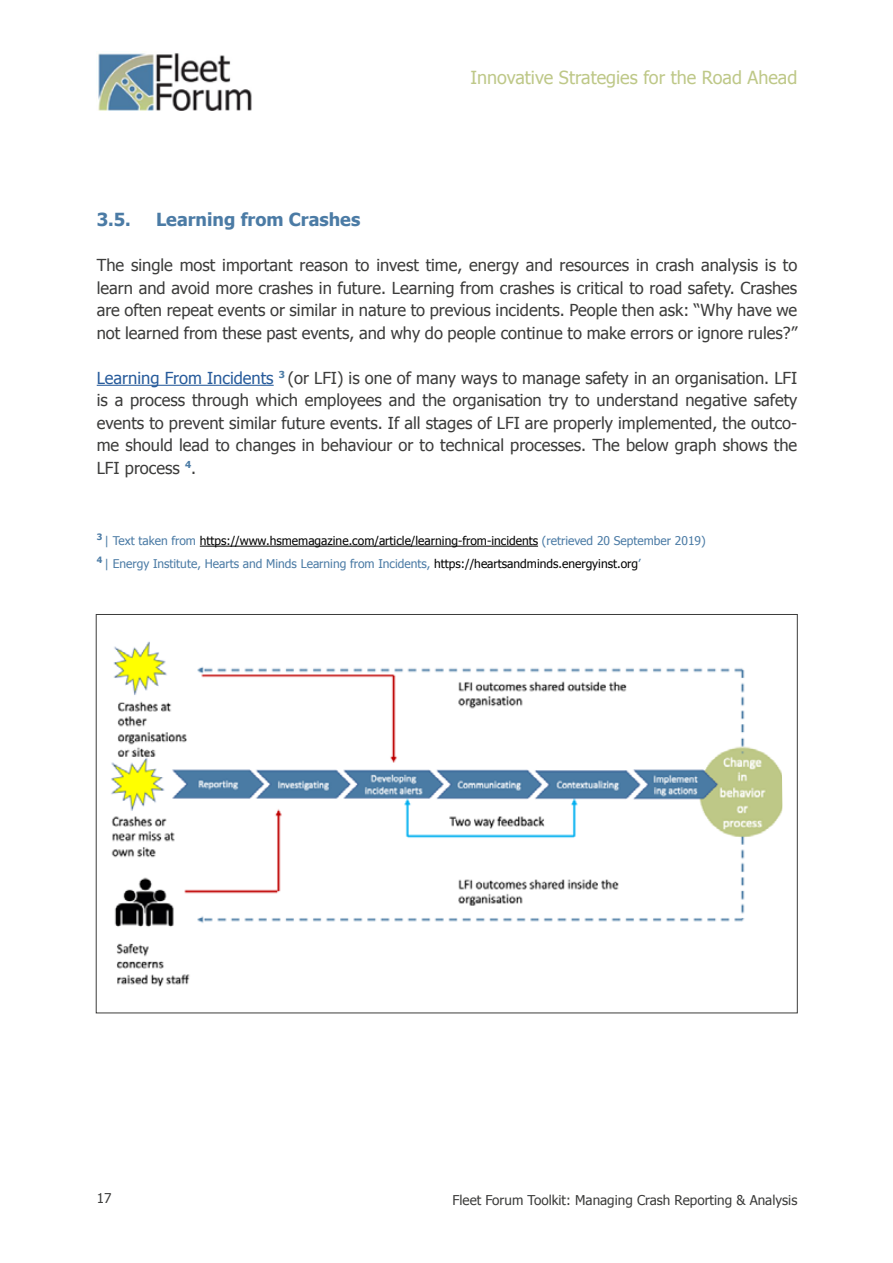
<style>
.page{position:relative;width:893px;height:1263px;background:#fff}
.page>*{position:absolute;margin:0;border:0;box-sizing:border-box;transform-origin:0 0}
.t1{font:18px "Tahoma";color:#bec888}
.t2{font:700 18px "Tahoma";color:#4b7ba5}
.t3{font:16.5px/22.5px "Tahoma";color:#3c3c3b;text-align:justify}
.t4{font:13.5px "Tahoma";color:#3c3c3b}
.t5{font:12px/22.5px "Tahoma";color:#000}
.s1{color:#275b9b}
.s2{color:#4b7ba5}
</style>
<div class="page">
<img style="left:98px;top:53px;width:154px;height:57px">
<hr style="left:97px;top:385px;width:177px;height:1px;background:#275b9b">
<hr style="left:200px;top:546px;width:338px;height:1px;background:#000">
<img style="left:111px;top:641px;width:666px;height:346px">
<svg style="left:777px;top:614px;width:17px;height:205px"></svg>
<p class="t1" style="left:470px;top:65px;width:328px">Innovative Strategies for the Road Ahead</p>
<p class="t2" style="left:97px;top:207px;width:36px">3.5.</p>
<p class="t2" style="left:156px;top:207px;width:206px">Learning from Crashes</p>
<p class="t3" style="left:97px;top:253px;width:702px">The single most important reason to invest time, energy and resources in crash analysis is to learn and avoid more crashes in future. Learning from crashes is critical to road safety. Crashes are often repeat events or similar in nature to previous incidents. People then ask: “Why have we not learned from these past events, and why do people continue to make errors or ignore rules?”</p>
<p class="t3" style="left:97px;top:366px;width:702px"><span class="s1">Learning From Incidents</span> <sup>3</sup> (or LFI) is one of many ways to manage safety in an organisation. LFI is a process through which employees and the organisation try to understand negative safety events to prevent similar future events. If all stages of LFI are properly implemented, the outco&shy;me should lead to changes in behaviour or to technical processes. The below graph shows the LFI process <sup>4</sup>.</p>
<p class="t5" style="left:97px;top:529px;width:610px"><sup>3</sup> <span class="s2">| Text taken from</span> https://www.hsmemagazine.com/article/learning-from-incidents <span class="s2">(retrieved 20 September 2019)<br></span><sup>4</sup> <span class="s2">| Energy Institute, Hearts and Minds Learning from Incidents,</span> https://heartsandminds.energyinst.org<span class="s2">’</span></p>
<p class="t4" style="left:97px;top:1189px;width:16px">17</p>
<p class="t4" style="left:452px;top:1191px;width:346px">Fleet Forum Toolkit: Managing Crash Reporting &amp; Analysis</p>
</div>
